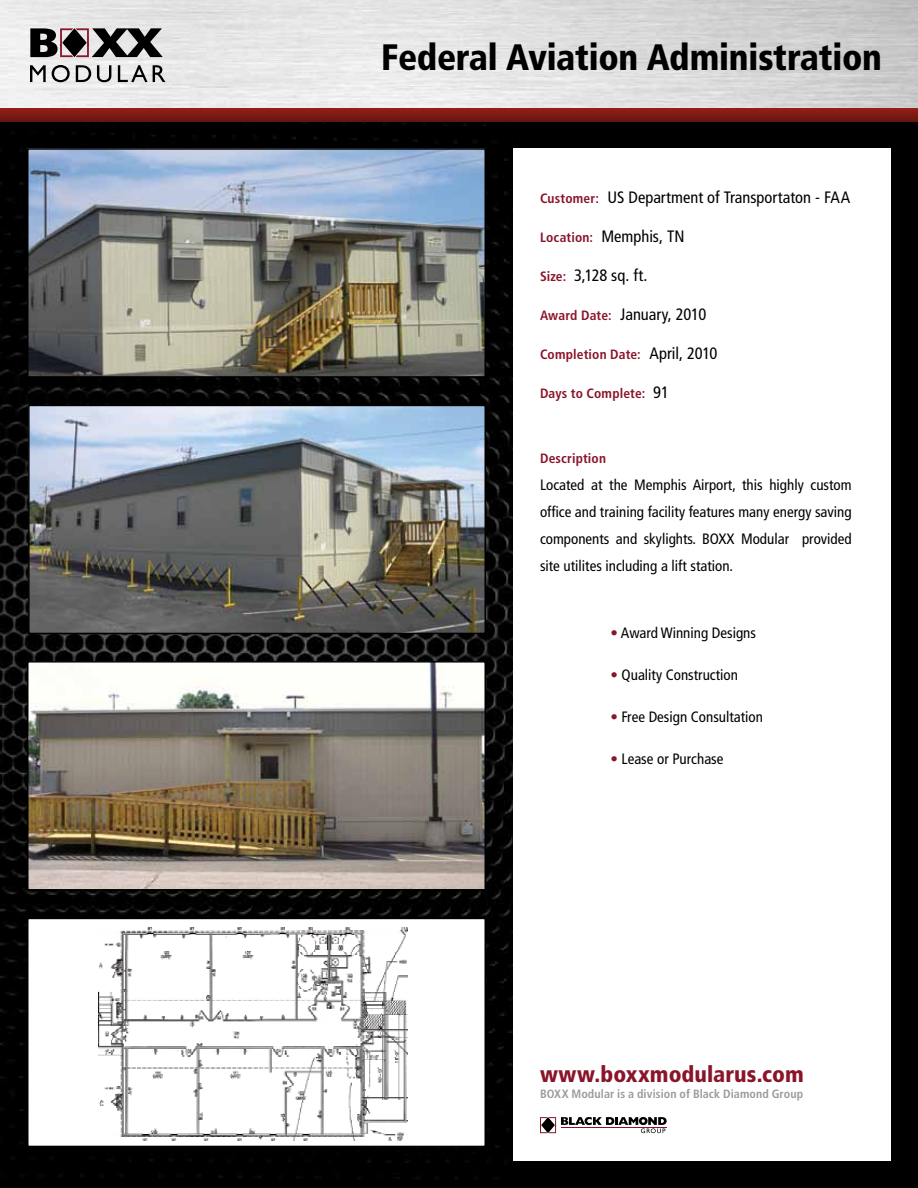
<style>
.page{position:relative;width:918px;height:1188px;background:#fff}
.page>*{position:absolute;margin:0;border:0;box-sizing:border-box;transform-origin:0 0}
.t1{font:900 condensed 36.75px "Frutiger LT Std";letter-spacing:-.01em;color:#000}
.t2{font:900 condensed 22.5px "Frutiger LT Std";color:#8a152b}
.t3{font:condensed 16.5px "Frutiger LT Std";color:#000}
.t4{font:condensed 15px/27px "Frutiger LT Std";color:#000;text-align:justify}
.t5{font:700 condensed 13.5px "Frutiger LT Std";letter-spacing:.01em;color:#8a152b}
.t6{font:700 condensed 12px "Frutiger LT Std";letter-spacing:.01em;color:#9b9b9c}
.s1{font-weight:700;font-size:13.5px;color:#8a152b}
.s2{font-weight:400;font-size:16.5px;color:#000}
.s3{color:#8a152b}
</style>
<div class="page">
<div style="left:486px;top:121px;width:432px;height:1067px;background:#000"></div>
<img style="left:0;top:121px;width:513px;height:1067px">
<div style="left:513px;top:148px;width:378px;height:1013px;background:#fff"></div>
<img style="left:30px;top:151px;width:453px;height:224px">
<div style="left:27px;top:148px;width:459px;height:230px;border:2px solid #000"></div>
<img style="left:31px;top:408px;width:452px;height:223px">
<div style="left:28px;top:405px;width:458px;height:229px;border:2px solid #000"></div>
<img style="left:30px;top:664px;width:453px;height:224px">
<div style="left:27px;top:661px;width:459px;height:230px;border:2px solid #000"></div>
<div style="left:28px;top:918px;width:457px;height:228px;background:#fff"></div>
<img style="left:99px;top:927px;width:308px;height:213px">
<div style="left:27px;top:918px;width:459px;height:229px;border:2px solid #000"></div>
<svg style="left:30px;top:65px;width:16px;height:17px"></svg>
<svg style="left:52px;top:65px;width:18px;height:17px"></svg>
<svg style="left:76px;top:65px;width:15px;height:17px"></svg>
<svg style="left:97px;top:65px;width:14px;height:17px"></svg>
<svg style="left:118px;top:65px;width:48px;height:17px"></svg>
<svg style="left:30px;top:28px;width:133px;height:29px;background:#635e5f"></svg>
<svg style="left:0;top:108px;width:918px;height:13px;background:#7f1a14"></svg>
<svg style="left:540px;top:1117px;width:127px;height:16px"></svg>
<h1 class="t1" style="left:381px;top:36px;width:502px">Federal Aviation Administration</h1>
<p class="t3" style="left:540px;top:187px;width:312px"><span class="s1">Customer:</span> US Department of Transportaton - FAA</p>
<p class="t3" style="left:540px;top:226px;width:146px"><span class="s1">Location:</span> Memphis, TN</p>
<p class="t3" style="left:540px;top:265px;width:109px"><span class="s1">Size:</span> 3,128 sq. ft.</p>
<p class="t3" style="left:540px;top:304px;width:168px"><span class="s1">Award Date:</span> January, 2010</p>
<p class="t5" style="left:540px;top:346px;width:179px">Completion Date: <span class="s2">April, 2010</span></p>
<p class="t5" style="left:540px;top:385px;width:131px">Days to Complete: <span class="s2">91</span></p>
<p class="t5" style="left:540px;top:450px;width:68px">Description</p>
<p class="t4" style="left:540px;top:471px;width:313px">Located at the Memphis Airport, this highly custom office and training facility features many energy saving components and skylights. BOXX Modular provided site utilites including a lift station.</p>
<p class="t4" style="left:610px;top:619px;width:147px"><span class="s3">•</span> Award Winning Designs</p>
<p class="t4" style="left:610px;top:661px;width:129px"><span class="s3">•</span> Quality Construction</p>
<p class="t4" style="left:610px;top:703px;width:154px"><span class="s3">•</span> Free Design Consultation</p>
<p class="t4" style="left:610px;top:745px;width:114px"><span class="s3">•</span> Lease or Purchase</p>
<h2 class="t2" style="left:540px;top:1060px;width:265px">www.boxxmodularus.com</h2>
<p class="t6" style="left:540px;top:1087px;width:265px">BOXX Modular is a division of Black Diamond Group</p>
</div>
